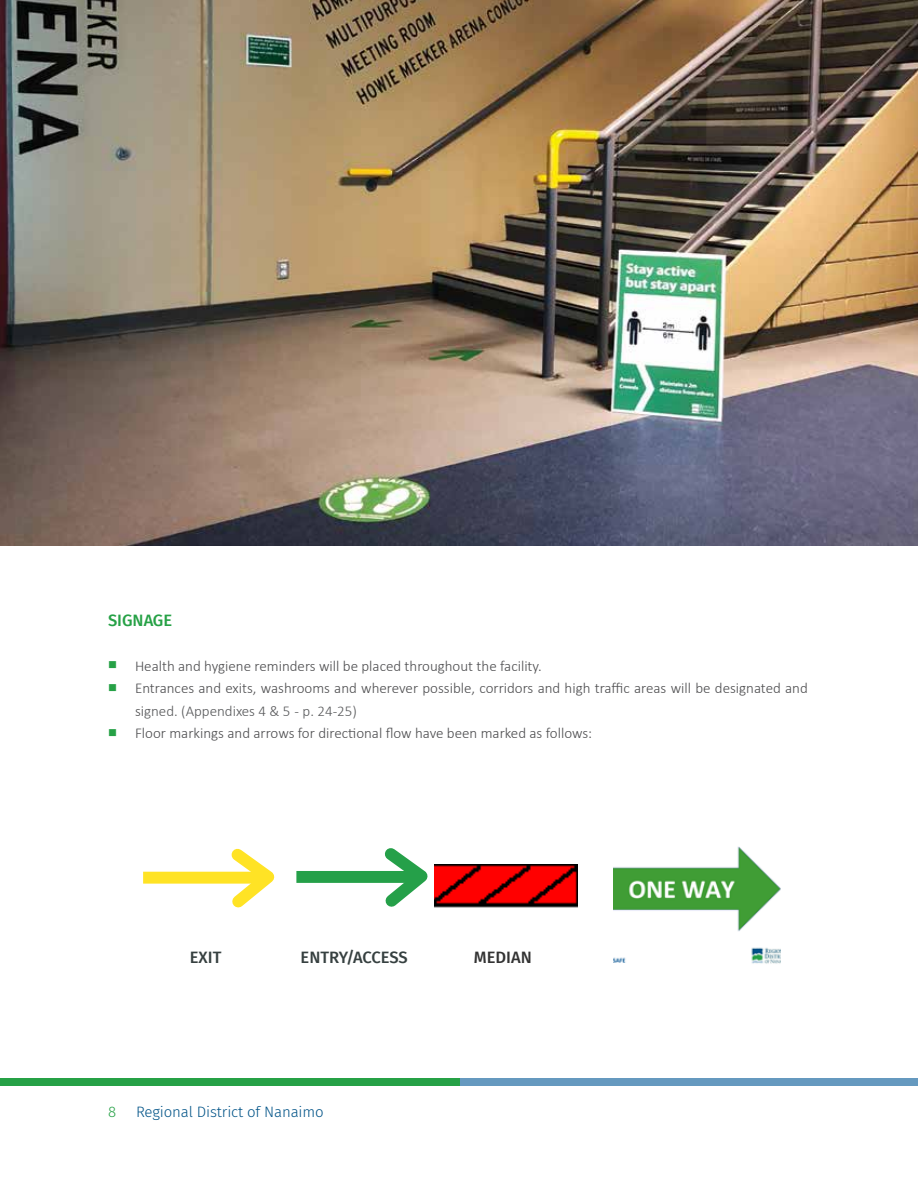
<style>
.page{position:relative;width:918px;height:1188px;background:#fff}
.page>*{position:absolute;margin:0;border:0;box-sizing:border-box;transform-origin:0 0}
.t1{font:500 16.5px "Fira Sans";color:#364040}
.t2{font:500 16.5px "Fira Sans";color:#26a146}
.t3{font:500 16.5px "Fira Sans";color:#333}
.t4{font:300 15px/22.5px "Calibri";color:#4d4d4f}
.t5{font:300 15px "Fira Sans";letter-spacing:-.01em;color:#005387}
.t6{font:300 15px "Fira Sans";color:#26a146}
.s1{color:#26a146}
.s2{color:#58595b}
</style>
<div class="page">
<div style="left:0;top:1078px;width:460px;height:7px;background:#26a146"></div>
<div style="left:460px;top:1078px;width:458px;height:7px;background:#6599bf"></div>
<img style="left:0;top:0;width:918px;height:545px">
<div style="left:143px;top:872px;width:122px;height:12px;background:#ffe325"></div>
<svg style="left:221px;top:848px;width:53px;height:60px"></svg>
<div style="left:296px;top:871px;width:122px;height:12px;background:#25a049"></div>
<svg style="left:374px;top:848px;width:54px;height:59px"></svg>
<img style="left:434px;top:865px;width:143px;height:43px">
<img style="left:613px;top:846px;width:168px;height:118px">
<p class="t2" style="left:108px;top:606px;width:66px">SIGNAGE</p>
<p class="t4" style="left:108px;top:654px;width:435px"><span class="s1">■</span> Health and hygiene reminders will be placed throughout the facility.</p>
<p class="t4" style="left:135px;top:677px;width:674px;text-indent:-27px"><span class="s1">■</span> Entrances and exits, washrooms and wherever possible, corridors and high traffic areas will be designated and si<span class="s2">gned. (Appendixes 4 &amp; 5 - p. 24-25)</span></p>
<p class="t4" style="left:108px;top:722px;width:486px"><span class="s1">■</span> Floor markings and arrows for directional flow have been marked as follows:</p>
<p class="t1" style="left:190px;top:944px;width:33px">EXIT</p>
<p class="t1" style="left:301px;top:944px;width:109px">ENTRY/ACCESS</p>
<p class="t3" style="left:474px;top:944px;width:60px">MEDIAN</p>
<p class="t6" style="left:108px;top:1102px;width:10px">8</p>
<p class="t5" style="left:136px;top:1102px;width:189px">Regional District of Nanaimo</p>
</div>
